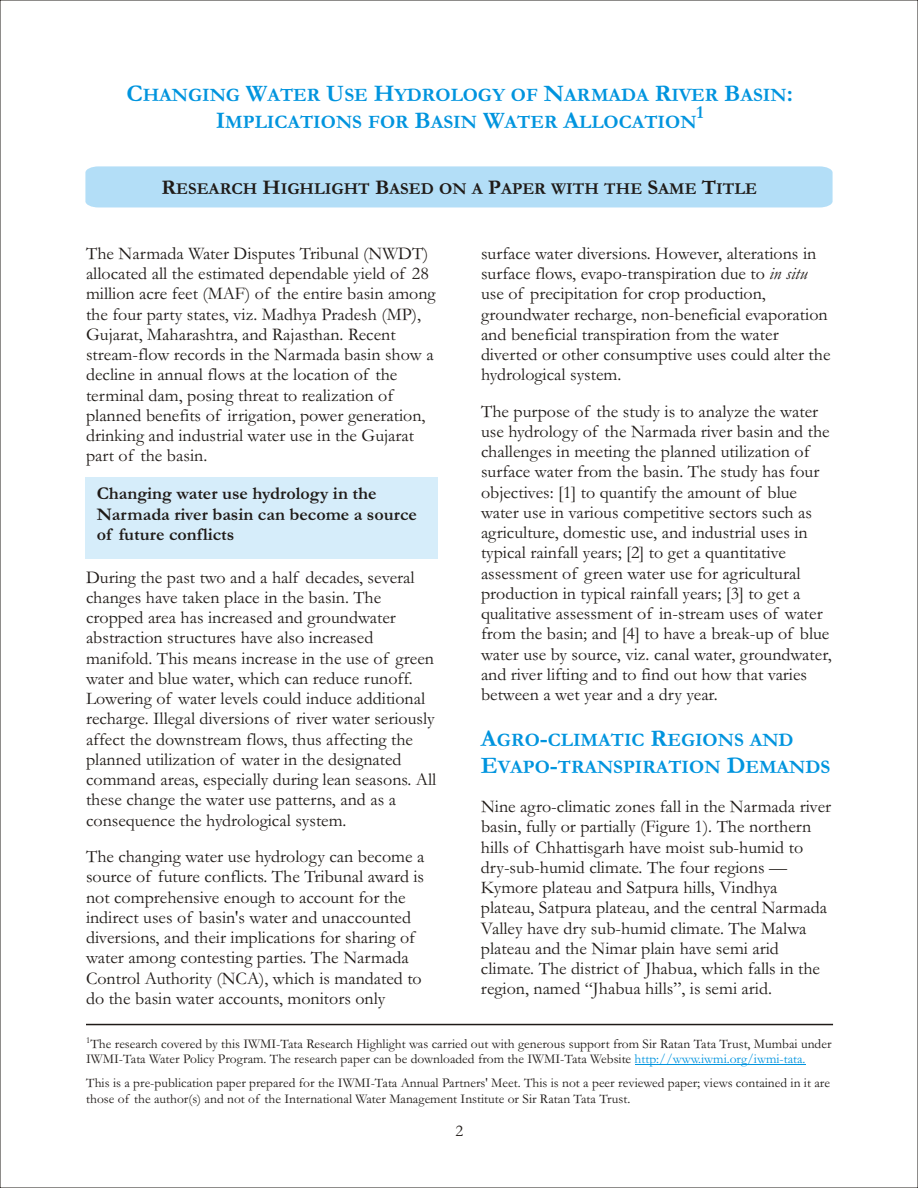
<style>
.page{position:relative;width:918px;height:1188px;background:#fff}
.page>*{position:absolute;margin:0;border:0;box-sizing:border-box;transform-origin:0 0}
.t1{font:700 19.2px/27px "Garamond";color:#0094de}
.t2{font:18px/20.2px "Garamond";color:#1f1a17}
.t3{font:700 18px/20.2px "Garamond";color:#1f1a17}
.t4{font:700 18px "Garamond";color:#0094de}
.t5{font:700 16.8px "Garamond";color:#1f1a17}
.t6{font:16.5px "Garamond";color:#1f1a17}
.t7{font:13.5px/15.1px "Garamond";color:#1f1a17}
.s1{font-size:24px}
.s2{font-size:21px}
.s3{font-style:italic}
.s4{color:#0094de}
</style>
<div class="page">
<div style="left:85px;top:166px;width:748px;height:41px;background:#b3def7"></div>
<hr style="left:635px;top:1064px;width:170px;height:1px;background:#0094de">
<hr style="left:86px;top:1024px;width:747px;height:1px;background:#1f1a17">
<div style="left:85px;top:477px;width:353px;height:81px;background:#d6edfa"></div>
<p class="t1" style="left:126px;top:83px;width:668px"><span class="s1">C</span>HANGING <span class="s1">W</span>ATER <span class="s1">U</span>SE <span class="s1">H</span>YDROLOGY OF <span class="s1">N</span>ARMADA <span class="s1">R</span>IVER <span class="s1">B</span>ASIN<span class="s1">:</span></p>
<p class="t4" style="left:697px;top:107px;width:9px">1</p>
<p class="t1" style="left:216px;top:110px;width:482px"><span class="s1">I</span>MPLICATIONS FOR <span class="s1">B</span>ASIN <span class="s1">W</span>ATER <span class="s1">A</span>LLOCATION</p>
<p class="t5" style="left:162px;top:183px;width:597px"><span class="s2">R</span>ESEARCH <span class="s2">H</span>IGHLIGHT <span class="s2">B</span>ASED ON A <span class="s2">P</span>APER WITH THE <span class="s2">S</span>AME <span class="s2">T</span>ITLE</p>
<p class="t2" style="left:86px;top:245px;width:351px">The Narmada Water Disputes Tribunal (NWDT) allocated all the estimated dependable yield of 28 million acre feet (MAF) of the entire basin among the four party states, viz. Madhya Pradesh (MP), Gujarat, Maharashtra, and Rajasthan. Recent stream-flow records in the Narmada basin show a decline in annual flows at the location of the terminal dam, posing threat to realization of planned benefits of irrigation, power generation, drinking and industrial water use in the Gujarat part of the basin.</p>
<p class="t3" style="left:97px;top:486px;width:322px">Changing water use hydrology in the<br>Narmada river basin can become a source of future conflicts</p>
<p class="t2" style="left:86px;top:569px;width:352px">During the past two and a half decades, several changes have taken place in the basin. The cropped area has increased and groundwater abstraction structures have also increased manifold. This means increase in the use of green water and blue water, which can reduce runoff.<br>Lowering of water levels could induce additional recharge. Illegal diversions of river water seriously affect the downstream flows, thus affecting the planned utilization of water in the designated command areas, especially during lean seasons. All these change the water use patterns, and as a consequence the hydrological system.</p>
<p class="t2" style="left:86px;top:849px;width:340px">The changing water use hydrology can become a source of future conflicts. The Tribunal award is not comprehensive enough to account for the indirect uses of basin's water and unaccounted diversions, and their implications for sharing of water among contesting parties. The Narmada Control Authority (NCA), which is mandated to do the basin water accounts, monitors only</p>
<p class="t2" style="left:481px;top:245px;width:351px">surface water diversions. However, alterations in surface flows, evapo-transpiration due to <span class="s3">in situ </span>use of precipitation for crop production, groundwater recharge, non-beneficial evaporation and beneficial transpiration from the water diverted or other consumptive uses could alter the hydrological system.</p>
<p class="t2" style="left:481px;top:403px;width:352px">The purpose of the study is to analyze the water use hydrology of the Narmada river basin and the challenges in meeting the planned utilization of surface water from the basin. The study has four objectives: [1] to quantify the amount of blue water use in various competitive sectors such as agriculture, domestic use, and industrial uses in typical rainfall years; [2] to get a quantitative assessment of green water use for agricultural production in typical rainfall years; [3] to get a qualitative assessment of in-stream uses of water from the basin; and [4] to have a break-up of blue water use by source, viz. canal water, groundwater, and river lifting and to find out how that varies between a wet year and a dry year.</p>
<p class="t1" style="left:481px;top:729px;width:351px"><span class="s1">A</span>GRO<span class="s1">-</span>CLIMATIC <span class="s1">R</span>EGIONS AND<br><span class="s1">E</span>VAPO<span class="s1">-</span>TRANSPIRATION <span class="s1">D</span>EMANDS</p>
<p class="t2" style="left:481px;top:799px;width:352px">Nine agro-climatic zones fall in the Narmada river basin, fully or partially (Figure 1). The northern hills of Chhattisgarh have moist sub-humid to dry-sub-humid climate. The four regions — Kymore plateau and Satpura hills, Vindhya plateau, Satpura plateau, and the central Narmada Valley have dry sub-humid climate. The Malwa plateau and the Nimar plain have semi arid climate. The district of Jhabua, which falls in the region, named “Jhabua hills”, is semi arid.</p>
<p class="t7" style="left:86px;top:1038px;width:747px"><sup>1</sup>The research covered by this IWMI-Tata Research Highlight was carried out with generous support from Sir Ratan Tata Trust, Mumbai under<br>IWMI-Tata Water Policy Program. The research paper can be downloaded from the IWMI-Tata Website <span class="s4">http://www.iwmi.org/iwmi-tata.</span></p>
<p class="t7" style="left:86px;top:1077px;width:745px">This is a pre-publication paper prepared for the IWMI-Tata Annual Partners' Meet. This is not a peer reviewed paper; views contained in it are those of the author(s) and not of the International Water Management Institute or Sir Ratan Tata Trust.</p>
<p class="t6" style="left:455px;top:1125px;width:9px">2</p>
</div>
